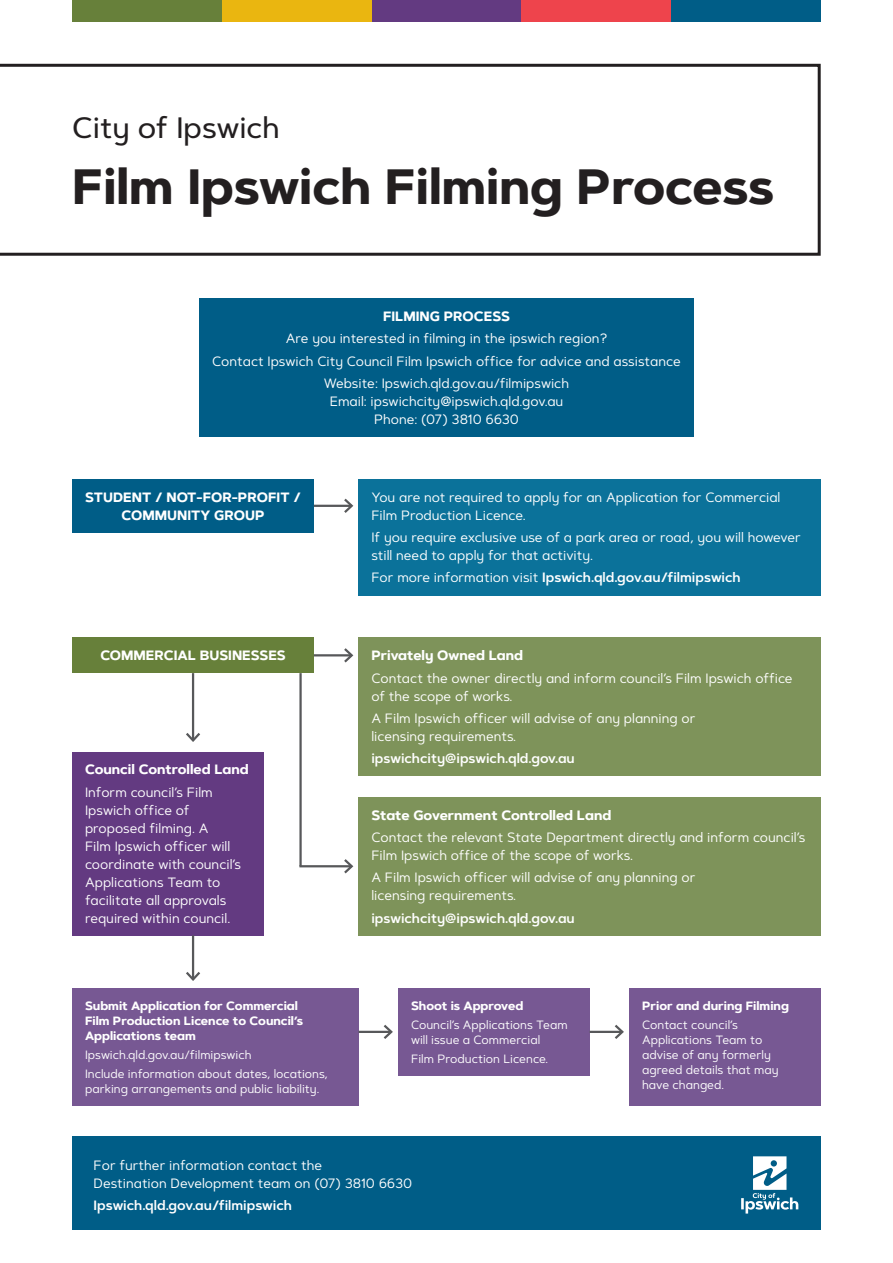
<style>
.page{position:relative;width:893px;height:1263px;background:#fff}
.page>*{position:absolute;margin:0;border:0;box-sizing:border-box;transform-origin:0 0}
.t1{font:700 49.5px "Artegra Sans Alt";color:#231f20}
.t2{font:500 29.4px "Artegra Sans Alt";color:#231f20}
.Bullets1{font:13.5px/18px "Artegra Sans Alt";color:#fff}
.Bullets1-2{font:600 13.5px "Artegra Sans Alt";color:#fff}
.Bullets1-3{font:700 13.5px/18px "Artegra Sans Alt";color:#fff;text-align:center}
.Bullets1-4{font:12px/15px "Artegra Sans Alt";color:#fff}
.Bullets1-5{font:700 12px/15px "Artegra Sans Alt";color:#fff}
.s1{font-weight:400}
</style>
<div class="page">
<svg style="left:0;top:64px;width:821px;height:192px"></svg>
<div style="left:72px;top:0;width:150px;height:21px;background:#67803a"></div>
<div style="left:372px;top:0;width:149px;height:21px;background:#633a81"></div>
<div style="left:222px;top:0;width:150px;height:21px;background:#eab610"></div>
<div style="left:521px;top:0;width:150px;height:21px;background:#ee444c"></div>
<div style="left:671px;top:0;width:150px;height:21px;background:#005d87"></div>
<div style="left:72px;top:1136px;width:749px;height:94px;background:#005d87"></div>
<svg style="left:741px;top:1156px;width:57px;height:57px"></svg>
<div style="left:199px;top:298px;width:495px;height:138px;background:#005d87"></div>
<div style="left:72px;top:479px;width:242px;height:54px;background:#005d87"></div>
<div style="left:72px;top:638px;width:242px;height:35px;background:#67803a"></div>
<div style="left:72px;top:752px;width:192px;height:183px;background:#633a81"></div>
<div style="left:359px;top:479px;width:462px;height:116px;background:#0b729a"></div>
<div style="left:359px;top:638px;width:462px;height:138px;background:#7e935a"></div>
<div style="left:359px;top:797px;width:462px;height:138px;background:#7e935a"></div>
<div style="left:72px;top:988px;width:287px;height:118px;background:#775893"></div>
<div style="left:398px;top:988px;width:192px;height:88px;background:#775893"></div>
<div style="left:629px;top:988px;width:192px;height:118px;background:#775893"></div>
<hr style="left:314px;top:505px;width:38px;height:2px;background:#57585a">
<svg style="left:342px;top:498px;width:12px;height:15px"></svg>
<hr style="left:314px;top:654px;width:38px;height:2px;background:#57585a">
<svg style="left:342px;top:648px;width:12px;height:15px"></svg>
<hr style="left:299px;top:865px;width:53px;height:2px;background:#57585a">
<svg style="left:342px;top:859px;width:12px;height:15px"></svg>
<hr style="left:359px;top:1031px;width:32px;height:2px;background:#57585a">
<svg style="left:381px;top:1024px;width:12px;height:15px"></svg>
<hr style="left:590px;top:1031px;width:32px;height:2px;background:#57585a">
<svg style="left:612px;top:1024px;width:12px;height:15px"></svg>
<hr style="left:192px;top:673px;width:2px;height:67px;background:#57585a">
<svg style="left:186px;top:730px;width:14px;height:12px"></svg>
<hr style="left:299px;top:673px;width:3px;height:193px;background:#57585a">
<hr style="left:192px;top:935px;width:2px;height:44px;background:#57585a">
<svg style="left:186px;top:969px;width:14px;height:12px"></svg>
<p class="t2" style="left:72px;top:107px;width:209px">City of Ipswich</p>
<p class="t1" style="left:72px;top:150px;width:703px">Film Ipswich Filming Process</p>
<p class="Bullets1-3" style="left:383px;top:308px;width:128px">FILMING PROCESS</p>
<p class="Bullets1" style="left:286px;top:329px;width:323px">Are you interested in filming in the ipswich region?</p>
<p class="Bullets1" style="left:212px;top:351px;width:470px">Contact Ipswich City Council Film Ipswich office for advice and assistance</p>
<p class="Bullets1" style="left:324px;top:374px;width:247px;text-align:center">Website: Ipswich.qld.gov.au/filmipswich<br>Email: ipswichcity@ipswich.qld.gov.au<br>Phone: (07) 3810 6630</p>
<p class="Bullets1-3" style="left:85px;top:488px;width:217px">STUDENT / NOT-FOR-PROFIT /<br>COMMUNITY GROUP</p>
<p class="Bullets1-3" style="left:100px;top:647px;width:187px">COMMERCIAL BUSINESSES</p>
<p class="Bullets1-3" style="left:85px;top:761px;width:165px">Council Controlled Land</p>
<p class="Bullets1" style="left:85px;top:783px;width:158px">Inform council’s Film<br>Ipswich office of proposed filming. A<br>Film Ipswich officer will coordinate with council’s<br>Applications Team to facilitate all approvals required within council.</p>
<p class="Bullets1-5" style="left:85px;top:998px;width:219px">Submit Application for Commercial<br>Film Production Licence to Council’s<br>Applications team</p>
<p class="Bullets1-4" style="left:85px;top:1047px;width:168px">Ipswich.qld.gov.au/filmipswich</p>
<p class="Bullets1-4" style="left:85px;top:1066px;width:244px">Include information about dates, locations, parking arrangements and public liability.</p>
<p class="Bullets1" style="left:371px;top:488px;width:411px">You are not required to apply for an Application for Commercial<br>Film Production Licence.</p>
<p class="Bullets1" style="left:371px;top:528px;width:431px">If you require exclusive use of a park area or road, you will however still need to apply for that activity.</p>
<p class="Bullets1-2" style="left:371px;top:568px;width:371px"><span class="s1">For more information visit</span> Ipswich.qld.gov.au/filmipswich</p>
<p class="Bullets1-3" style="left:371px;top:647px;width:153px">Privately Owned Land</p>
<p class="Bullets1" style="left:371px;top:669px;width:423px">Contact the owner directly and inform council’s Film Ipswich office of the scope of works.</p>
<p class="Bullets1" style="left:371px;top:709px;width:326px">A Film Ipswich officer will advise of any planning or licensing requirements.</p>
<p class="Bullets1-2" style="left:371px;top:749px;width:205px">ipswichcity@ipswich.qld.gov.au</p>
<p class="Bullets1-3" style="left:371px;top:806px;width:241px">State Government Controlled Land</p>
<p class="Bullets1" style="left:371px;top:828px;width:436px">Contact the relevant State Department directly and inform council’s<br>Film Ipswich office of the scope of works.</p>
<p class="Bullets1" style="left:371px;top:868px;width:326px">A Film Ipswich officer will advise of any planning or licensing requirements.</p>
<p class="Bullets1-2" style="left:371px;top:908px;width:205px">ipswichcity@ipswich.qld.gov.au</p>
<p class="Bullets1-5" style="left:411px;top:998px;width:114px">Shoot is Approved</p>
<p class="Bullets1-4" style="left:411px;top:1017px;width:158px">Council’s Applications Team will issue a Commercial</p>
<p class="Bullets1-4" style="left:411px;top:1051px;width:139px">Film Production Licence.</p>
<p class="Bullets1-5" style="left:642px;top:998px;width:148px">Prior and during Filming</p>
<p class="Bullets1-4" style="left:642px;top:1017px;width:138px">Contact council’s<br>Applications Team to advise of any formerly agreed details that may have changed.</p>
<p class="Bullets1" style="left:94px;top:1156px;width:320px">For further information contact the<br>Destination Development team on (07) 3810 6630</p>
<p class="Bullets1-2" style="left:94px;top:1195px;width:200px">Ipswich.qld.gov.au/filmipswich</p>
</div>
